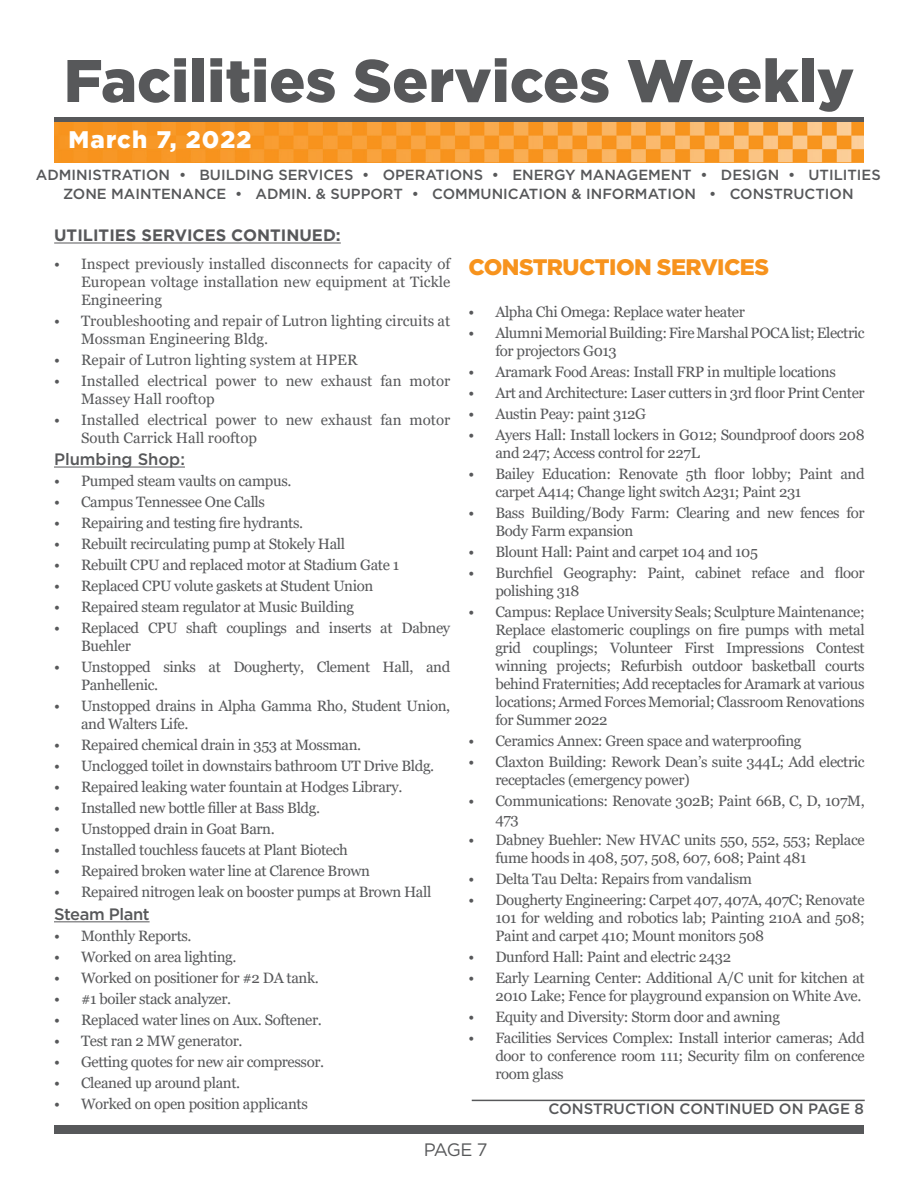
<style>
.page{position:relative;width:918px;height:1188px;background:#fff}
.page>*{position:absolute;margin:0;border:0;box-sizing:border-box;transform-origin:0 0}
.t1{font:900 60px "Gotham";color:#57585a}
.t2{font:900 24px "Gotham";letter-spacing:.05em;color:#fff}
.t3{font:900 22.5px "Gotham";letter-spacing:-.025em;color:#f7931d}
.t4{font:18px "Gotham";color:#57585a}
.t5{font:700 16.5px "Gotham";color:#57585a}
.t6{font:500 16.5px "Gotham";color:#57585a}
.t7{font:500 16.5px "Gotham";letter-spacing:-.025em;color:#57585a}
.t8{font:15px/18px "Georgia";letter-spacing:-.025em;color:#57585a}
.t9{font:15px/18px "Georgia";color:#57585a}
.t10{font:500 15px "Gotham";color:#57585a}
.t11{font:500 14.7px "Gotham";color:#57585a}
</style>
<div class="page">
<hr style="left:54px;top:467px;width:131px;height:1px;background:#57585a">
<hr style="left:54px;top:921px;width:96px;height:1px;background:#57585a">
<div style="left:54px;top:1125px;width:810px;height:9px;background:#57585a"></div>
<div style="left:54px;top:117px;width:810px;height:6px;background:#57585a"></div>
<img style="left:54px;top:122px;width:810px;height:40px">
<hr style="left:54px;top:243px;width:287px;height:1px;background:#57585a">
<hr style="left:472px;top:1100px;width:393px;height:1px;background:#57585a">
<p class="t1" style="left:64px;top:39px;width:792px">Facilities Services Weekly</p>
<p class="t2" style="left:68px;top:123px;width:185px">March 7, 2022</p>
<p class="t11" style="left:36px;top:165px;width:846px">ADMINISTRATION • BUILDING SERVICES • OPERATIONS • ENERGY MANAGEMENT • DESIGN • UTILITIES</p>
<p class="t11" style="left:63px;top:185px;width:792px">ZONE MAINTENANCE • ADMIN. &amp; SUPPORT • COMMUNICATION &amp; INFORMATION • CONSTRUCTION</p>
<p class="t5" style="left:54px;top:225px;width:288px">UTILITIES SERVICES CONTINUED:</p>
<p class="t8" style="left:81px;top:255px;width:371px;text-align:justify;text-indent:-27px">• Inspect previously installed disconnects for capacity of European voltage installation new equipment at Tickle Engineering</p>
<p class="t9" style="left:81px;top:312px;width:371px;text-indent:-27px">• Troubleshooting and repair of Lutron lighting circuits at<br>Mossman Engineering Bldg.</p>
<p class="t9" style="left:54px;top:351px;width:305px">• Repair of Lutron lighting system at HPER</p>
<p class="t9" style="left:81px;top:372px;width:371px;text-indent:-27px">• Installed electrical power to new exhaust fan motor<br>Massey Hall rooftop</p>
<p class="t9" style="left:81px;top:411px;width:371px;text-indent:-27px">• Installed electrical power to new exhaust fan motor<br>South Carrick Hall rooftop</p>
<p class="t6" style="left:54px;top:449px;width:132px">Plumbing Shop:</p>
<p class="t8" style="left:54px;top:473px;width:239px">• Pumped steam vaults on campus.</p>
<p class="t8" style="left:54px;top:494px;width:213px">• Campus Tennessee One Calls</p>
<p class="t8" style="left:54px;top:515px;width:251px">• Repairing and testing fire hydrants.</p>
<p class="t8" style="left:54px;top:536px;width:293px">• Rebuilt recirculating pump at Stokely Hall</p>
<p class="t8" style="left:54px;top:557px;width:347px">• Rebuilt CPU and replaced motor at Stadium Gate 1</p>
<p class="t8" style="left:54px;top:578px;width:321px">• Replaced CPU volute gaskets at Student Union</p>
<p class="t8" style="left:54px;top:599px;width:302px">• Repaired steam regulator at Music Building</p>
<p class="t8" style="left:81px;top:620px;width:371px;text-indent:-27px">• Replaced CPU shaft couplings and inserts at Dabney<br>Buehler</p>
<p class="t8" style="left:81px;top:659px;width:371px;text-indent:-27px">• Unstopped sinks at Dougherty, Clement Hall, and<br>Panhellenic.</p>
<p class="t8" style="left:81px;top:698px;width:371px;text-indent:-27px">• Unstopped drains in Alpha Gamma Rho, Student Union, and Walters Life.</p>
<p class="t8" style="left:54px;top:737px;width:309px">• Repaired chemical drain in 353 at Mossman.</p>
<p class="t8" style="left:54px;top:758px;width:382px">• Unclogged toilet in downstairs bathroom UT Drive Bldg.</p>
<p class="t8" style="left:54px;top:779px;width:350px">• Repaired leaking water fountain at Hodges Library.</p>
<p class="t8" style="left:54px;top:800px;width:268px">• Installed new bottle filler at Bass Bldg.</p>
<p class="t8" style="left:54px;top:821px;width:222px">• Unstopped drain in Goat Barn.</p>
<p class="t8" style="left:54px;top:842px;width:296px">• Installed touchless faucets at Plant Biotech</p>
<p class="t8" style="left:54px;top:863px;width:318px">• Repaired broken water line at Clarence Brown</p>
<p class="t8" style="left:54px;top:884px;width:379px">• Repaired nitrogen leak on booster pumps at Brown Hall</p>
<p class="t7" style="left:54px;top:904px;width:97px">Steam Plant</p>
<p class="t8" style="left:54px;top:927px;width:139px">• Monthly Reports.</p>
<p class="t8" style="left:54px;top:948px;width:184px">• Worked on area lighting.</p>
<p class="t8" style="left:54px;top:969px;width:266px">• Worked on positioner for #2 DA tank.</p>
<p class="t8" style="left:54px;top:990px;width:179px">• #1 boiler stack analyzer.</p>
<p class="t8" style="left:54px;top:1011px;width:269px">• Replaced water lines on Aux. Softener.</p>
<p class="t8" style="left:54px;top:1032px;width:190px">• Test ran 2 MW generator.</p>
<p class="t8" style="left:54px;top:1053px;width:272px">• Getting quotes for new air compressor.</p>
<p class="t8" style="left:54px;top:1074px;width:188px">• Cleaned up around plant.</p>
<p class="t8" style="left:54px;top:1095px;width:255px">• Worked on open position applicants</p>
<p class="t3" style="left:468px;top:252px;width:302px">CONSTRUCTION SERVICES</p>
<p class="t8" style="left:468px;top:303px;width:278px">• Alpha Chi Omega: Replace water heater</p>
<p class="t8" style="left:495px;top:324px;width:371px;text-indent:-27px">• Alumni Memorial Building: Fire Marshal POCA list; Electric for projectors G013</p>
<p class="t8" style="left:468px;top:363px;width:369px">• Aramark Food Areas: Install FRP in multiple locations</p>
<p class="t8" style="left:468px;top:384px;width:398px">• Art and Architecture: Laser cutters in 3rd floor Print Center</p>
<p class="t8" style="left:468px;top:405px;width:179px">• Austin Peay: paint 312G</p>
<p class="t8" style="left:495px;top:426px;width:371px;text-indent:-27px">• Ayers Hall: Install lockers in G012; Soundproof doors 208 and 247; Access control for 227L</p>
<p class="t8" style="left:495px;top:465px;width:371px;text-indent:-27px">• Bailey Education: Renovate 5th floor lobby; Paint and carpet A414; Change light switch A231; Paint 231</p>
<p class="t8" style="left:495px;top:504px;width:371px;text-indent:-27px">• Bass Building/Body Farm: Clearing and new fences for<br>Body Farm expansion</p>
<p class="t8" style="left:468px;top:543px;width:291px">• Blount Hall: Paint and carpet 104 and 105</p>
<p class="t8" style="left:495px;top:564px;width:371px;text-indent:-27px">• Burchfiel Geography: Paint, cabinet reface and floor polishing 318</p>
<p class="t8" style="left:495px;top:603px;width:371px;text-align:justify;text-indent:-27px">• Campus: Replace University Seals; Sculpture Maintenance; Replace elastomeric couplings on fire pumps with metal grid couplings; Volunteer First Impressions Contest winning projects; Refurbish outdoor basketball courts behind Fraternities; Add receptacles for Aramark at various locations; Armed Forces Memorial; Classroom Renovations for Summer 2022</p>
<p class="t8" style="left:468px;top:732px;width:335px">• Ceramics Annex: Green space and waterproofing</p>
<p class="t8" style="left:495px;top:753px;width:371px;text-indent:-27px">• Claxton Building: Rework Dean’s suite 344L; Add electric receptacles (emergency power)</p>
<p class="t8" style="left:495px;top:792px;width:371px;text-indent:-27px">• Communications: Renovate 302B; Paint 66B, C, D, 107M,<br>473</p>
<p class="t8" style="left:495px;top:831px;width:371px;text-indent:-27px">• Dabney Buehler: New HVAC units 550, 552, 553; Replace fume hoods in 408, 507, 508, 607, 608; Paint 481</p>
<p class="t8" style="left:468px;top:870px;width:285px">• Delta Tau Delta: Repairs from vandalism</p>
<p class="t8" style="left:495px;top:891px;width:371px;text-align:justify;text-indent:-27px">• Dougherty Engineering: Carpet 407, 407A, 407C; Renovate 101 for welding and robotics lab; Painting 210A and 508; Paint and carpet 410; Mount monitors 508</p>
<p class="t8" style="left:468px;top:948px;width:264px">• Dunford Hall: Paint and electric 2432</p>
<p class="t8" style="left:468px;top:969px;width:398px;text-align:right">• Early Learning Center: Additional A/C unit for kitchen at<br>2010 Lake; Fence for playground expansion on White Ave.</p>
<p class="t8" style="left:468px;top:1008px;width:313px">• Equity and Diversity: Storm door and awning</p>
<p class="t8" style="left:495px;top:1029px;width:371px;text-align:justify;text-indent:-27px">• Facilities Services Complex: Install interior cameras; Add door to conference room 111; Security film on conference room glass</p>
<p class="t10" style="left:548px;top:1099px;width:317px">CONSTRUCTION CONTINUED ON PAGE 8</p>
<p class="t4" style="left:424px;top:1138px;width:65px">PAGE 7</p>
</div>
